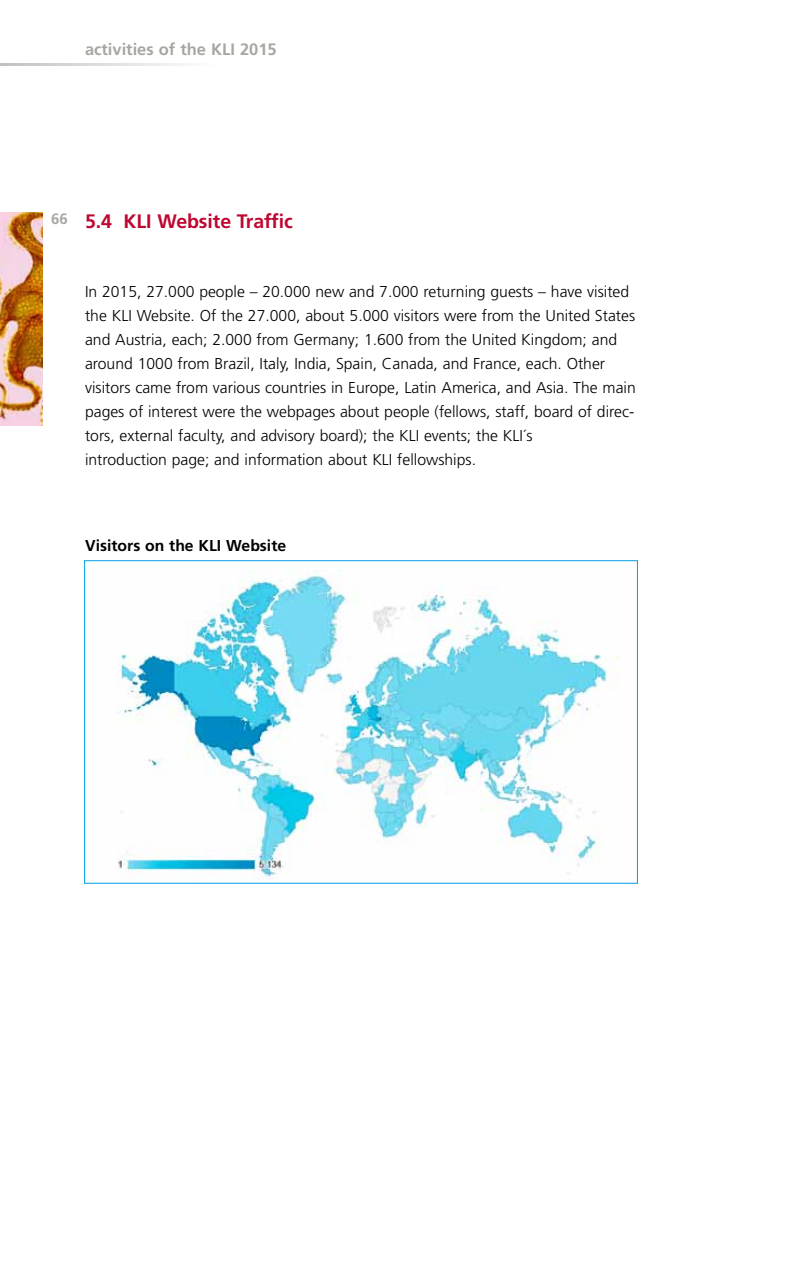
<style>
.page{position:relative;width:808px;height:1263px;background:#fff}
.page>*{position:absolute;margin:0;border:0;box-sizing:border-box;transform-origin:0 0}
.t1{font:700 19.5px "Frutiger";letter-spacing:-.005em;color:#be0831}
.t2{font:700 16.5px "Frutiger";color:#a7a7a2}
.t3{font:300 15.75px/24px "Frutiger";color:#000}
.t4{font:700 15.75px "Frutiger";color:#000}
.t5{font:700 15px "Frutiger";color:#a7a7a2}
</style>
<div class="page">
<img style="left:0;top:213px;width:43px;height:212px">
<svg style="left:0;top:64px;width:183px;height:2px"></svg>
<img style="left:118px;top:569px;width:501px;height:311px">
<p class="t2" style="left:85px;top:40px;width:193px">activities of the KLI 2015</p>
<p class="t5" style="left:51px;top:210px;width:18px">66</p>
<p class="t1" style="left:85px;top:210px;width:209px">5.4 KLI Website Traffic</p>
<p class="t3" style="left:85px;top:280px;width:552px">In 2015, 27.000 people – 20.000 new and 7.000 returning guests – have visited the KLI Website. Of the 27.000, about 5.000 visitors were from the United States and Austria, each; 2.000 from Germany; 1.600 from the United Kingdom; and around 1000 from Brazil, Italy, India, Spain, Canada, and France, each. Other visitors came from various countries in Europe, Latin America, and Asia. The main pages of interest were the webpages about people (fellows, staff, board of direc&shy;tors, external faculty, and advisory board); the KLI events; the KLI´s<br>introduction page; and information about KLI fellowships.</p>
<p class="t4" style="left:85px;top:536px;width:203px">Visitors on the KLI Website</p>
</div>
